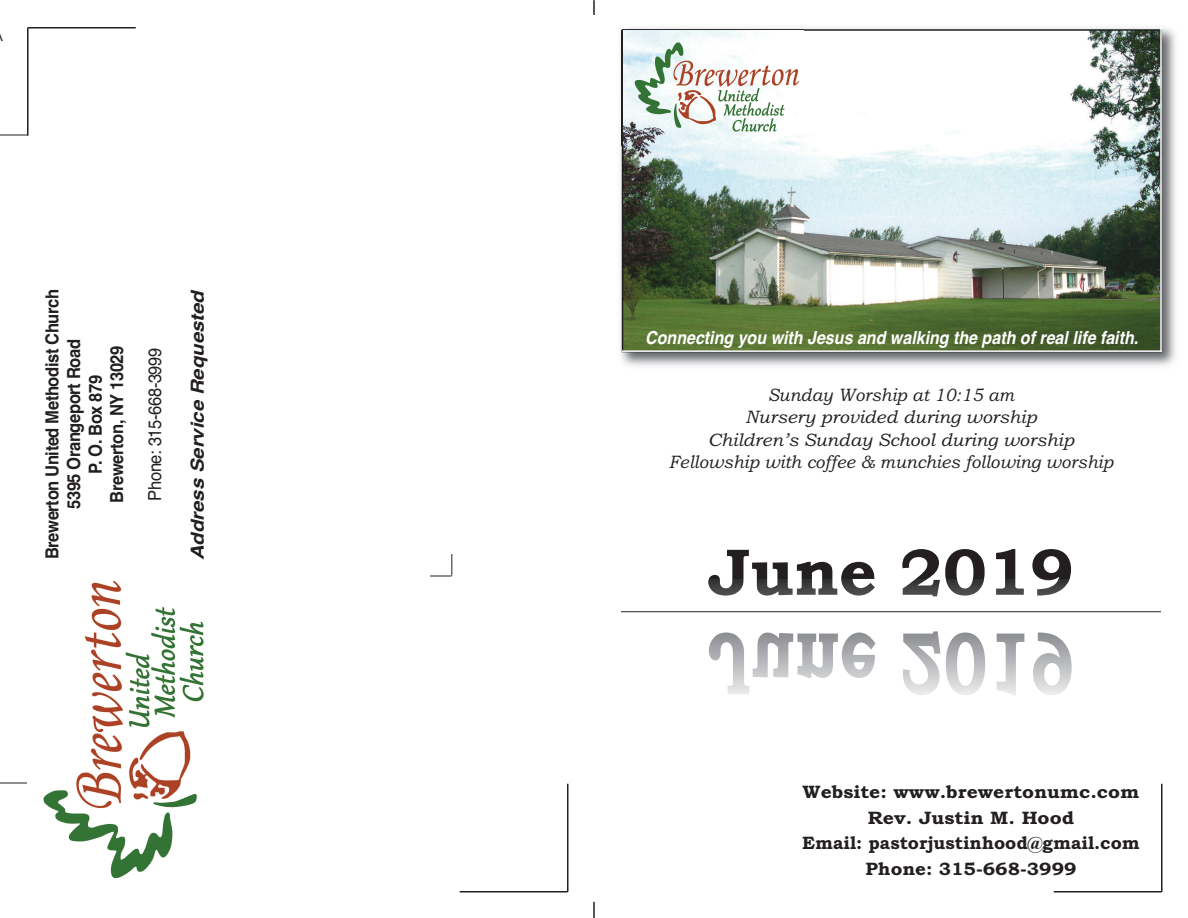
<style>
.page{position:relative;width:1188px;height:918px;background:#fff}
.page>*{position:absolute;margin:0;border:0;box-sizing:border-box;transform-origin:0 0}
.t1{font:700 66px "Bookman Old Style";color:#231f20}
.t2{font:italic 18px/22.5px "Bookman Old Style";color:#231f20;text-align:center}
.t3{font:700 18px/25.5px "Bookman Old Style";color:#231f20;text-align:center;scale:1.07 1}
.t4{font:700 18px/21.6px "Helvetica";letter-spacing:-.025em;color:#231f20;text-align:center;scale:.92 1}
.t5{font:italic 700 18px "Helvetica";color:#fff;scale:.89 1}
.t6{font:italic 700 18px "Helvetica";color:#231f20;scale:1.13 1}
.t7{font:18px "Helvetica";letter-spacing:-.025em;color:#231f20;scale:.92 1}
</style>
<div class="page">
<hr style="left:1161px;top:784px;width:1px;height:108px;background:#231f20">
<hr style="left:1054px;top:891px;width:108px;height:1px;background:#231f20">
<hr style="left:567px;top:784px;width:1px;height:108px;background:#231f20">
<hr style="left:460px;top:891px;width:108px;height:1px;background:#231f20">
<hr style="left:27px;top:28px;width:1px;height:108px;background:#231f20">
<hr style="left:28px;top:27px;width:108px;height:1px;background:#231f20">
<img style="left:43px;top:580px;width:161px;height:299px">
<img style="left:621px;top:580px;width:540px;height:115px">
<img style="left:708px;top:580px;width:307px;height:16px">
<img style="left:709px;top:631px;width:307px;height:64px">
<svg style="left:593px;top:0;width:2px;height:15px"></svg>
<svg style="left:593px;top:902px;width:2px;height:16px"></svg>
<svg style="left:430px;top:554px;width:23px;height:23px"></svg>
<img style="left:620px;top:27px;width:556px;height:339px">
<img style="left:625px;top:32px;width:534px;height:317px">
<img style="left:621px;top:29px;width:1px;height:117px">
<img style="left:622px;top:29px;width:182px;height:117px">
<hr style="left:1160px;top:27px;width:2px;height:325px;background:#fff">
<hr style="left:622px;top:350px;width:540px;height:2px;background:#fff">
<svg style="left:0;top:135px;width:27px;height:1px"></svg>
<svg style="left:0;top:783px;width:27px;height:1px"></svg>
<hr style="left:621px;top:611px;width:540px;height:1px;background:#231f20">
<p class="t4" style="left:41px;top:559px;width:295px;rotate:-90deg">Brewerton United Methodist Church<br>5395 Orangeport Road<br>P. O. Box 879<br>Brewerton, NY 13029</p>
<p class="t7" style="left:144px;top:501px;width:168px;rotate:-90deg">Phone: 315-668-3999</p>
<p class="t6" style="left:187px;top:560px;width:241px;rotate:-90deg">Address Service Requested</p>
<p class="t5" style="left:645px;top:327px;width:556px">Connecting you with Jesus and walking the path of real life faith.</p>
<p class="t2" style="left:669px;top:383px;width:446px">Sunday Worship at 10:15 am<br>Nursery provided during worship<br>Children’s Sunday School during worship Fellowship with coffee &amp; munchies following worship</p>
<h1 class="t1" style="left:708px;top:533px;width:367px">June 2019</h1>
<p class="t3" style="left:802px;top:779px;width:317px">Website: www.brewertonumc.com<br>Rev. Justin M. Hood<br>Email: pastorjustinhood@gmail.com<br>Phone: 315-668-3999</p>
</div>
